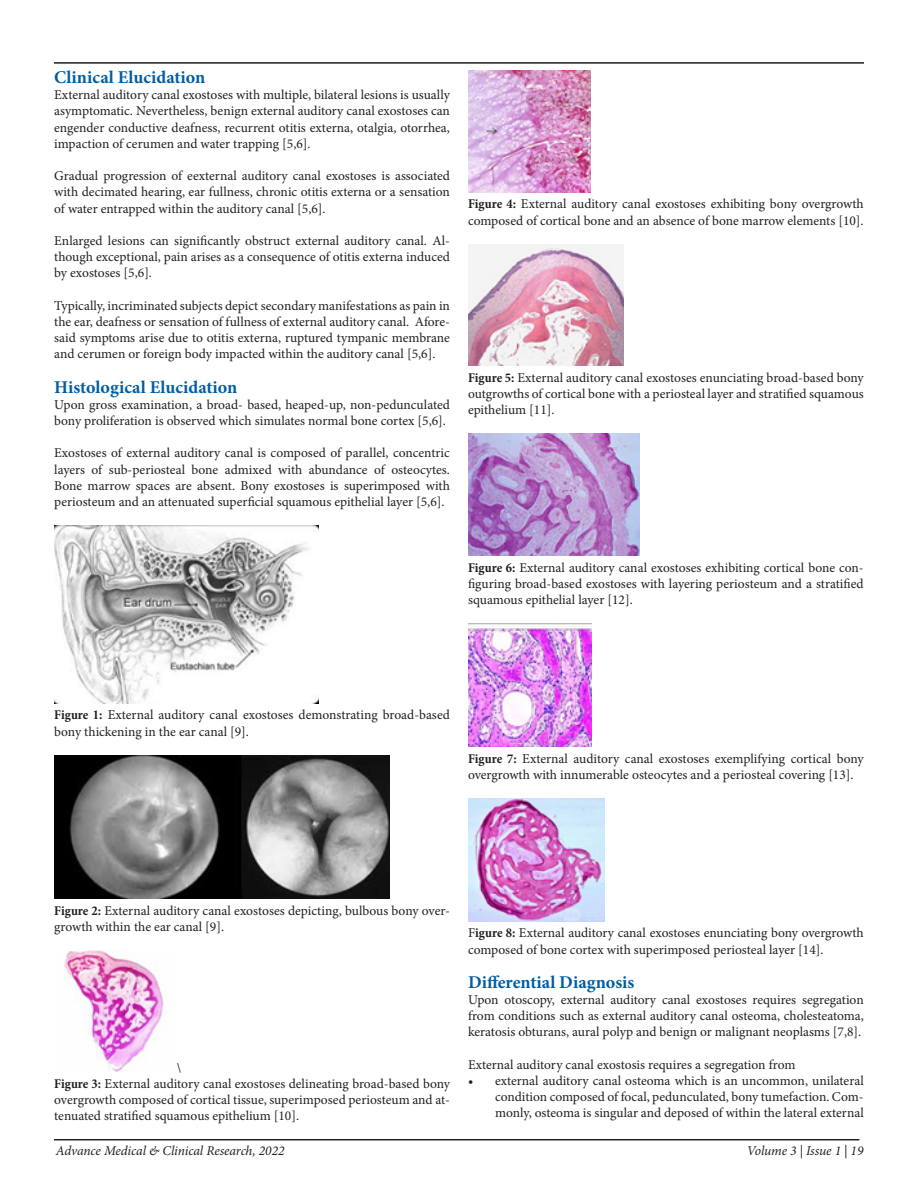
<style>
.page{position:relative;width:918px;height:1188px;background:#fff}
.page>*{position:absolute;margin:0;border:0;box-sizing:border-box;transform-origin:0 0}
.t1{font:700 18px "Minion Pro";color:#005ea4}
.t2{font:13.5px/16.2px "Minion Pro";color:#231f20;text-align:justify}
.t3{font:italic 13.5px "Minion Pro";letter-spacing:-.01em;color:#231f20}
.s1{font-weight:700;font-stretch:condensed}
</style>
<div class="page">
<hr style="left:54px;top:1139px;width:805px;height:1px;background:#231f20">
<hr style="left:54px;top:62px;width:810px;height:2px;background:#231f20">
<img style="left:55px;top:526px;width:263px;height:177px">
<img style="left:55px;top:755px;width:335px;height:143px">
<img style="left:64px;top:950px;width:100px;height:122px">
<img style="left:469px;top:71px;width:122px;height:121px">
<img style="left:469px;top:244px;width:155px;height:122px">
<img style="left:469px;top:434px;width:170px;height:121px">
<img style="left:469px;top:624px;width:123px;height:122px">
<img style="left:469px;top:798px;width:136px;height:123px">
<p class="t1" style="left:54px;top:65px;width:153px">Clinical Elucidation</p>
<p class="t2" style="left:54px;top:87px;width:397px">External auditory canal exostoses with multiple, bilateral lesions is usually asymptomatic. Nevertheless, benign external auditory canal exostoses can engender conductive deafness, recurrent otitis externa, otalgia, otorrhea, impaction of cerumen and water trapping [5,6].</p>
<p class="t2" style="left:54px;top:168px;width:397px">Gradual progression of eexternal auditory canal exostoses is associated with decimated hearing, ear fullness, chronic otitis externa or a sensation of water entrapped within the auditory canal [5,6].</p>
<p class="t2" style="left:54px;top:233px;width:397px">Enlarged lesions can significantly obstruct external auditory canal. Al&shy;though exceptional, pain arises as a consequence of otitis externa induced by exostoses [5,6].</p>
<p class="t2" style="left:54px;top:297px;width:397px">Typically, incriminated subjects depict secondary manifestations as pain in the ear, deafness or sensation of fullness of external auditory canal. Afore&shy;said symptoms arise due to otitis externa, ruptured tympanic membrane and cerumen or foreign body impacted within the auditory canal [5,6].</p>
<p class="t1" style="left:54px;top:374px;width:185px">Histological Elucidation</p>
<p class="t2" style="left:54px;top:396px;width:397px">Upon gross examination, a broad- based, heaped-up, non-pedunculated bony proliferation is observed which simulates normal bone cortex [5,6].</p>
<p class="t2" style="left:54px;top:445px;width:397px">Exostoses of external auditory canal is composed of parallel, concentric layers of sub-periosteal bone admixed with abundance of osteocytes.<br>Bone marrow spaces are absent. Bony exostoses is superimposed with periosteum and an attenuated superficial squamous epithelial layer [5,6].</p>
<p class="t2" style="left:468px;top:196px;width:397px"><span class="s1">Figure 4:</span> External auditory canal exostoses exhibiting bony overgrowth composed of cortical bone and an absence of bone marrow elements [10].</p>
<p class="t2" style="left:468px;top:370px;width:397px"><span class="s1">Figure 5:</span> External auditory canal exostoses enunciating broad-based bony outgrowths of cortical bone with a periosteal layer and stratified squamous epithelium [11].</p>
<p class="t2" style="left:468px;top:559px;width:397px"><span class="s1">Figure 6:</span> External auditory canal exostoses exhibiting cortical bone con&shy;figuring broad-based exostoses with layering periosteum and a stratified squamous epithelial layer [12].</p>
<p class="t2" style="left:54px;top:707px;width:397px"><span class="s1">Figure 1:</span> External auditory canal exostoses demonstrating broad-based bony thickening in the ear canal [9].</p>
<p class="t2" style="left:468px;top:750px;width:397px"><span class="s1">Figure 7:</span> External auditory canal exostoses exemplifying cortical bony overgrowth with innumerable osteocytes and a periosteal covering [13].</p>
<p class="t2" style="left:54px;top:902px;width:397px"><span class="s1">Figure 2:</span> External auditory canal exostoses depicting, bulbous bony over&shy;growth within the ear canal [9].</p>
<p class="t2" style="left:177px;top:1060px;width:6px">\</p>
<p class="t2" style="left:54px;top:1076px;width:397px"><span class="s1">Figure 3:</span> External auditory canal exostoses delineating broad-based bony overgrowth composed of cortical tissue, superimposed periosteum and at&shy;tenuated stratified squamous epithelium [10].</p>
<p class="t2" style="left:468px;top:925px;width:397px">F<span class="s1">igure 8:</span> External auditory canal exostoses enunciating bony overgrowth composed of bone cortex with superimposed periosteal layer [14].</p>
<p class="t1" style="left:468px;top:969px;width:168px">Differential Diagnosis</p>
<p class="t2" style="left:468px;top:992px;width:397px">Upon otoscopy, external auditory canal exostoses requires segregation from conditions such as external auditory canal osteoma, cholesteatoma, keratosis obturans, aural polyp and benign or malignant neoplasms [7,8].</p>
<p class="t2" style="left:468px;top:1056px;width:329px">External auditory canal exostosis requires a segregation from</p>
<p class="t2" style="left:495px;top:1073px;width:370px;text-indent:-27px">• external auditory canal osteoma which is an uncommon, unilateral condition composed of focal, pedunculated, bony tumefaction. Com&shy;monly, osteoma is singular and deposed of within the lateral external</p>
<p class="t3" style="left:56px;top:1141px;width:230px">Advance Medical &amp; Clinical Research, 2022</p>
<p class="t3" style="left:747px;top:1141px;width:118px">Volume 3 | Issue 1 | 19</p>
</div>
